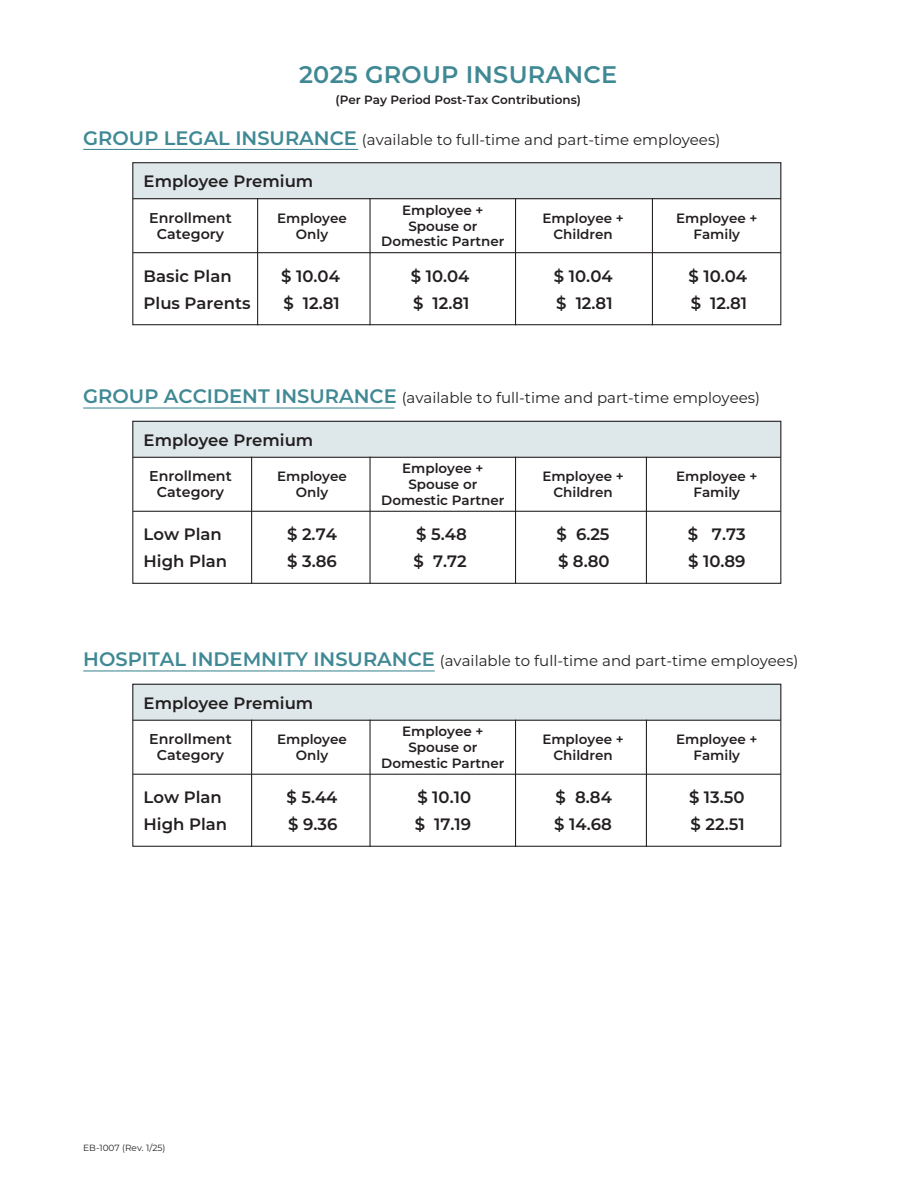
<style>
.page{position:relative;width:918px;height:1188px;background:#fff}
.page>*{position:absolute;margin:0;border:0;box-sizing:border-box;transform-origin:0 0}
.t1{font:600 24px "Montserrat";letter-spacing:.01em;color:#408994}
.t2{font:600 16.5px/27px "Montserrat";color:#231f20}
.t3{font:15px "Montserrat";color:#231f20}
.t4{font:600 14.25px/15.8px "Montserrat";color:#231f20;text-align:center}
.t5{font:600 13.5px/15.8px "Montserrat";color:#231f20;text-align:center}
.t6{font:600 12px "Montserrat";color:#231f20}
.t7{font:9px "Montserrat";color:#231f20}
.s1{font-weight:600;font-size:19.5px;color:#408994}
</style>
<div class="page">
<div style="left:132px;top:162px;width:650px;height:37px;background:#dee7ea"></div>
<div style="left:132px;top:162px;width:649px;height:163px;border:1px solid #231f20"></div>
<hr style="left:133px;top:252px;width:648px;height:1px;background:#231f20">
<hr style="left:133px;top:198px;width:648px;height:1px;background:#231f20">
<hr style="left:652px;top:199px;width:1px;height:126px;background:#231f20">
<hr style="left:515px;top:199px;width:1px;height:126px;background:#231f20">
<hr style="left:369px;top:199px;width:2px;height:126px;background:#231f20">
<hr style="left:257px;top:199px;width:1px;height:126px;background:#231f20">
<hr style="left:83px;top:149px;width:275px;height:1px;background:#408994">
<div style="left:132px;top:421px;width:650px;height:37px;background:#dee7ea;border:2px solid #dee7ea"></div>
<div style="left:132px;top:421px;width:649px;height:163px;border:1px solid #231f20"></div>
<hr style="left:133px;top:511px;width:648px;height:1px;background:#231f20">
<hr style="left:133px;top:457px;width:648px;height:1px;background:#231f20">
<hr style="left:646px;top:457px;width:1px;height:126px;background:#231f20">
<hr style="left:515px;top:457px;width:1px;height:126px;background:#231f20">
<hr style="left:369px;top:457px;width:2px;height:126px;background:#231f20">
<hr style="left:251px;top:457px;width:1px;height:126px;background:#231f20">
<hr style="left:83px;top:407px;width:311px;height:2px;background:#408994">
<div style="left:132px;top:683px;width:650px;height:38px;background:#dee7ea;border:2px solid #dee7ea"></div>
<div style="left:132px;top:684px;width:649px;height:163px;border:1px solid #231f20"></div>
<hr style="left:133px;top:774px;width:648px;height:1px;background:#231f20">
<hr style="left:133px;top:720px;width:648px;height:1px;background:#231f20">
<hr style="left:646px;top:720px;width:1px;height:126px;background:#231f20">
<hr style="left:515px;top:720px;width:1px;height:126px;background:#231f20">
<hr style="left:369px;top:720px;width:2px;height:126px;background:#231f20">
<hr style="left:251px;top:720px;width:1px;height:126px;background:#231f20">
<hr style="left:83px;top:670px;width:352px;height:2px;background:#408994">
<h1 class="t1" style="left:299px;top:57px;width:320px">2025 GROUP INSURANCE</h1>
<p class="t6" style="left:336px;top:91px;width:247px">(Per Pay Period Post-Tax Contributions)</p>
<p class="t3" style="left:83px;top:129px;width:639px"><span class="s1">GROUP LEGAL INSURANCE</span> (available to full-time and part-time employees)</p>
<p class="t2" style="left:144px;top:167px;width:171px">Employee Premium</p>
<p class="t4" style="left:149px;top:209px;width:84px">Enrollment<br>Category</p>
<p class="t5" style="left:277px;top:209px;width:71px">Employee<br>Only</p>
<p class="t5" style="left:381px;top:202px;width:125px">Employee +<br>Spouse or<br>Domestic Partner</p>
<p class="t5" style="left:542px;top:209px;width:83px">Employee +<br>Children</p>
<p class="t5" style="left:676px;top:209px;width:83px">Employee +<br>Family</p>
<p class="t2" style="left:144px;top:261px;width:109px">Basic Plan<br>Plus Parents</p>
<p class="t2" style="left:281px;top:261px;width:60px">$ 10.04 $ 12.81</p>
<p class="t2" style="left:411px;top:261px;width:60px">$ 10.04 $ 12.81</p>
<p class="t2" style="left:554px;top:261px;width:60px">$ 10.04 $ 12.81</p>
<p class="t2" style="left:689px;top:261px;width:60px">$ 10.04 $ 12.81</p>
<p class="t3" style="left:83px;top:388px;width:678px"><span class="s1">GROUP ACCIDENT INSURANCE</span> (available to full-time and part-time employees)</p>
<p class="t2" style="left:144px;top:426px;width:171px">Employee Premium</p>
<p class="t4" style="left:149px;top:468px;width:84px">Enrollment<br>Category</p>
<p class="t5" style="left:277px;top:468px;width:71px">Employee<br>Only</p>
<p class="t5" style="left:381px;top:460px;width:125px">Employee +<br>Spouse or<br>Domestic Partner</p>
<p class="t5" style="left:542px;top:468px;width:83px">Employee +<br>Children</p>
<p class="t5" style="left:676px;top:468px;width:83px">Employee +<br>Family</p>
<p class="t2" style="left:144px;top:520px;width:85px">Low Plan<br>High Plan</p>
<p class="t2" style="left:287px;top:520px;width:51px">$ 2.74 $ 3.86</p>
<p class="t2" style="left:414px;top:520px;width:55px">$ 5.48 $ 7.72</p>
<p class="t2" style="left:557px;top:520px;width:55px">$ 6.25 $ 8.80</p>
<p class="t2" style="left:688px;top:520px;width:59px">$ 7.73 $ 10.89</p>
<p class="t3" style="left:83px;top:651px;width:717px"><span class="s1">HOSPITAL INDEMNITY INSURANCE</span> (available to full-time and part-time employees)</p>
<p class="t2" style="left:144px;top:689px;width:171px">Employee Premium</p>
<p class="t4" style="left:149px;top:731px;width:84px">Enrollment<br>Category</p>
<p class="t5" style="left:277px;top:731px;width:71px">Employee<br>Only</p>
<p class="t5" style="left:381px;top:723px;width:125px">Employee +<br>Spouse or<br>Domestic Partner</p>
<p class="t5" style="left:542px;top:731px;width:83px">Employee +<br>Children</p>
<p class="t5" style="left:676px;top:731px;width:83px">Employee +<br>Family</p>
<p class="t2" style="left:144px;top:783px;width:85px">Low Plan<br>High Plan</p>
<p class="t2" style="left:287px;top:783px;width:53px">$ 5.44 $ 9.36</p>
<p class="t2" style="left:415px;top:783px;width:58px">$ 10.10 $ 17.19</p>
<p class="t2" style="left:554px;top:783px;width:59px">$ 8.84 $ 14.68</p>
<p class="t2" style="left:689px;top:783px;width:57px">$ 13.50 $ 22.51</p>
<p class="t7" style="left:83px;top:1141px;width:84px">EB-1007 (Rev. 1/25)</p>
</div>
